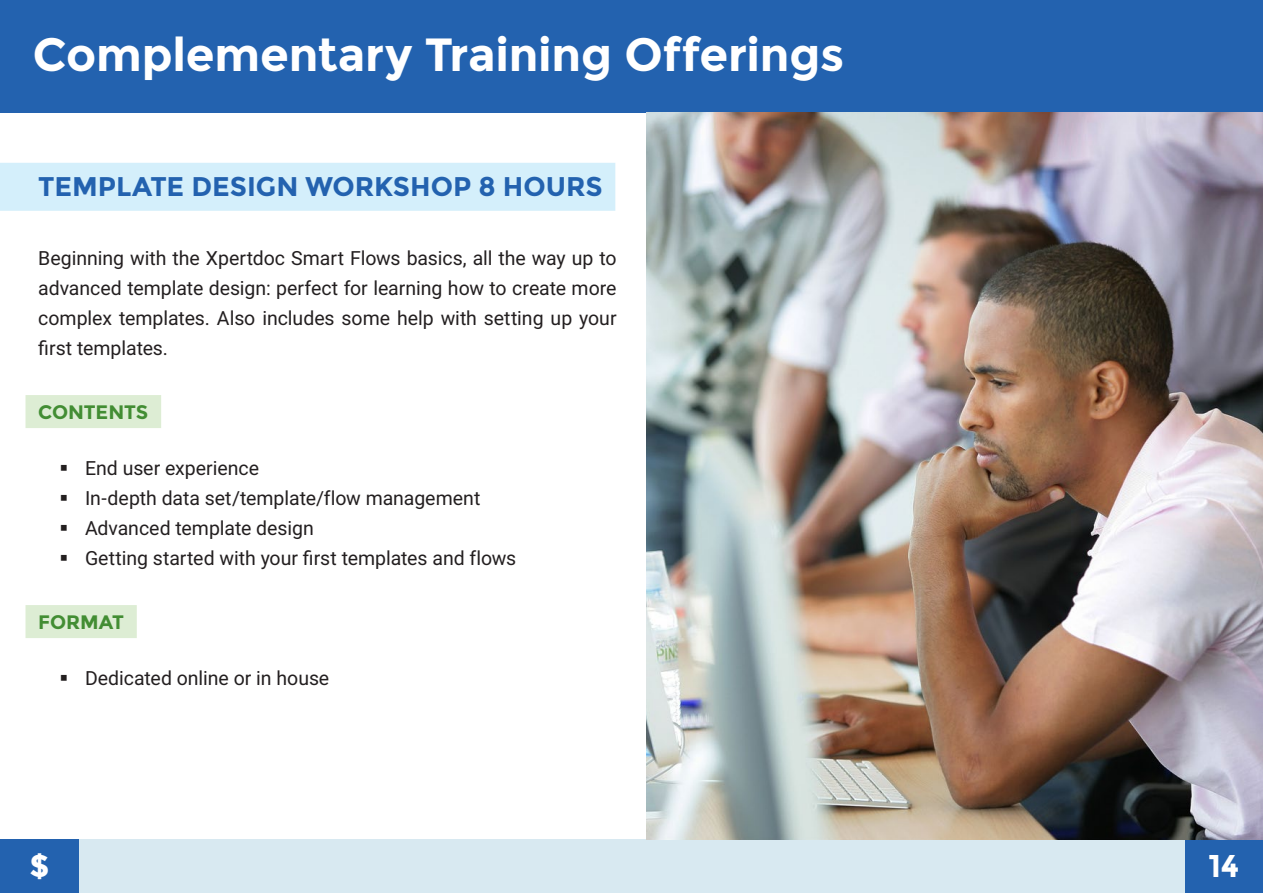
<style>
.page{position:relative;width:1263px;height:893px;background:#fff}
.page>*{position:absolute;margin:0;border:0;box-sizing:border-box;transform-origin:0 0}
.Slide_title{font:700 46.5px "Montserrat";letter-spacing:-.005em;color:#fff}
.t1{font:700 31.5px "Montserrat";color:#fff}
.Title_A_inline{font:700 27px "Montserrat";color:#2362af}
.Body_text__justified{font:19.5px/30px "Roboto";color:#231f20;text-align:justify}
.Table_title_B{font:700 19.5px "Montserrat";letter-spacing:-.005em;color:#428d33}
</style>
<div class="page">
<div style="left:0;top:0;width:1263px;height:113px;background:#2362af"></div>
<div style="left:1184px;top:839px;width:79px;height:54px;background:#2362af"></div>
<div style="left:0;top:839px;width:79px;height:54px;background:#2362af"></div>
<div style="left:79px;top:839px;width:1105px;height:54px;background:#d8e9f1"></div>
<div style="left:0;top:163px;width:615px;height:48px;background:#d4effb"></div>
<div style="left:26px;top:395px;width:135px;height:33px;background:#ddedd4"></div>
<div style="left:26px;top:605px;width:111px;height:33px;background:#ddedd4"></div>
<img style="left:646px;top:113px;width:617px;height:726px">
<p class="Slide_title" style="left:33px;top:26px;width:813px">Complementary Training Offerings</p>
<p class="Title_A_inline" style="left:38px;top:171px;width:566px">TEMPLATE DESIGN WORKSHOP 8 HOURS</p>
<p class="Body_text__justified" style="left:38px;top:243px;width:580px">Beginning with the Xpertdoc Smart Flows basics, all the way up to advanced template design: perfect for learning how to create more complex templates. Also includes some help with setting up your first templates.</p>
<p class="Table_title_B" style="left:38px;top:401px;width:112px">CONTENTS</p>
<p class="Body_text__justified" style="left:85px;top:453px;width:176px">End user experience</p>
<p class="Body_text__justified" style="left:85px;top:483px;width:397px">In-depth data set/template/flow management</p>
<p class="Body_text__justified" style="left:85px;top:513px;width:230px">Advanced template design</p>
<p class="Body_text__justified" style="left:85px;top:543px;width:433px">Getting started with your first templates and flows</p>
<p class="Table_title_B" style="left:38px;top:611px;width:87px">FORMAT</p>
<p class="Body_text__justified" style="left:85px;top:663px;width:246px">Dedicated online or in house</p>
<h2 class="t1" style="left:30px;top:847px;width:22px">$</h2>
<h2 class="t1" style="left:1208px;top:847px;width:32px">14</h2>
</div>
